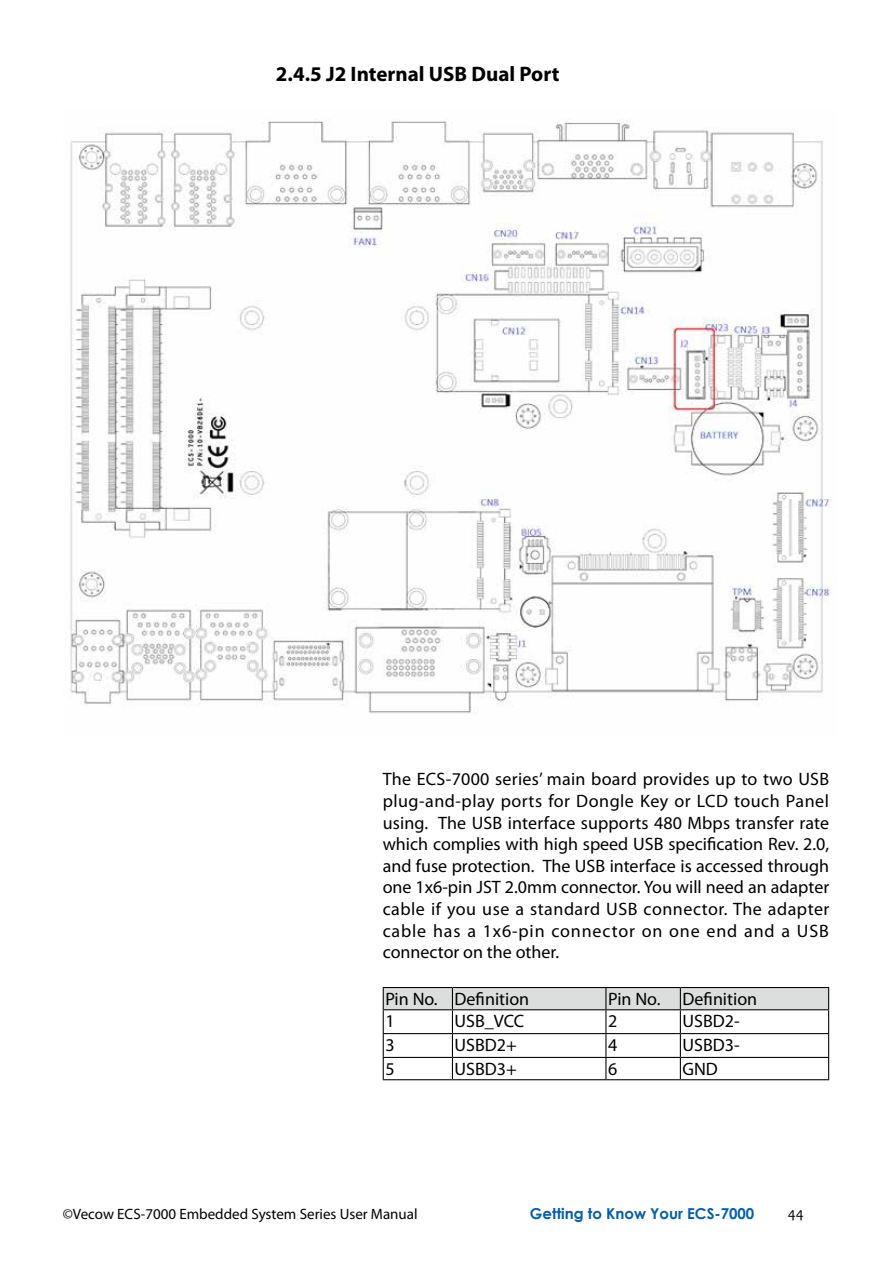
<style>
.page{position:relative;width:893px;height:1263px;background:#fff}
.page>*{position:absolute;margin:0;border:0;box-sizing:border-box;transform-origin:0 0}
.t1{font:700 21px "Myriad Pro";color:#000}
.t2{font:18px/21.6px "Myriad Pro";color:#000;text-align:justify}
.t3{font:15px "Myriad Pro";color:#000}
.t4{font:700 15px "Century Gothic";color:#005ead}
.t5{font:15px "Candara";color:#000}
</style>
<div class="page">
<img style="left:70px;top:119px;width:762px;height:595px">
<svg style="left:383px;top:987px;width:446px;height:92px"></svg>
<hr style="left:383px;top:1079px;width:69px;height:1px;background:#000">
<hr style="left:452px;top:1079px;width:154px;height:1px;background:#000">
<hr style="left:606px;top:1079px;width:74px;height:1px;background:#000">
<hr style="left:680px;top:1079px;width:149px;height:1px;background:#000">
<p class="t1" style="left:276px;top:61px;width:285px">2.4.5 J2 Internal USB Dual Port</p>
<p class="t2" style="left:383px;top:768px;width:448px">The ECS-7000 series’ main board provides up to two USB plug-and-play ports for Dongle Key or LCD touch Panel using. The USB interface supports 480 Mbps transfer rate which complies with high speed USB specification Rev. 2.0, and fuse protection. The USB interface is accessed through one 1x6-pin JST 2.0mm connector. You will need an adapter cable if you use a standard USB connector. The adapter cable has a 1x6-pin connector on one end and a USB connector on the other.</p>
<p class="t2" style="left:385px;top:988px;width:145px">Pin No. Definition</p>
<p class="t2" style="left:608px;top:988px;width:151px">Pin No. Definition</p>
<p class="t2" style="left:385px;top:1010px;width:11px">1</p>
<p class="t2" style="left:455px;top:1010px;width:71px">USB_VCC</p>
<p class="t2" style="left:608px;top:1010px;width:11px">2</p>
<p class="t2" style="left:682px;top:1010px;width:59px">USBD2-</p>
<p class="t2" style="left:385px;top:1034px;width:11px">3</p>
<p class="t2" style="left:455px;top:1034px;width:64px">USBD2+</p>
<p class="t2" style="left:608px;top:1034px;width:11px">4</p>
<p class="t2" style="left:682px;top:1034px;width:59px">USBD3-</p>
<p class="t2" style="left:385px;top:1057px;width:11px">5</p>
<p class="t2" style="left:455px;top:1057px;width:64px">USBD3+</p>
<p class="t2" style="left:608px;top:1057px;width:11px">6</p>
<p class="t2" style="left:682px;top:1057px;width:37px">GND</p>
<p class="t3" style="left:63px;top:1205px;width:356px">©Vecow ECS-7000 Embedded System Series User Manual</p>
<p class="t4" style="left:530px;top:1202px;width:226px">Getting to Know Your ECS-7000</p>
<p class="t5" style="left:788px;top:1204px;width:17px">44</p>
</div>
